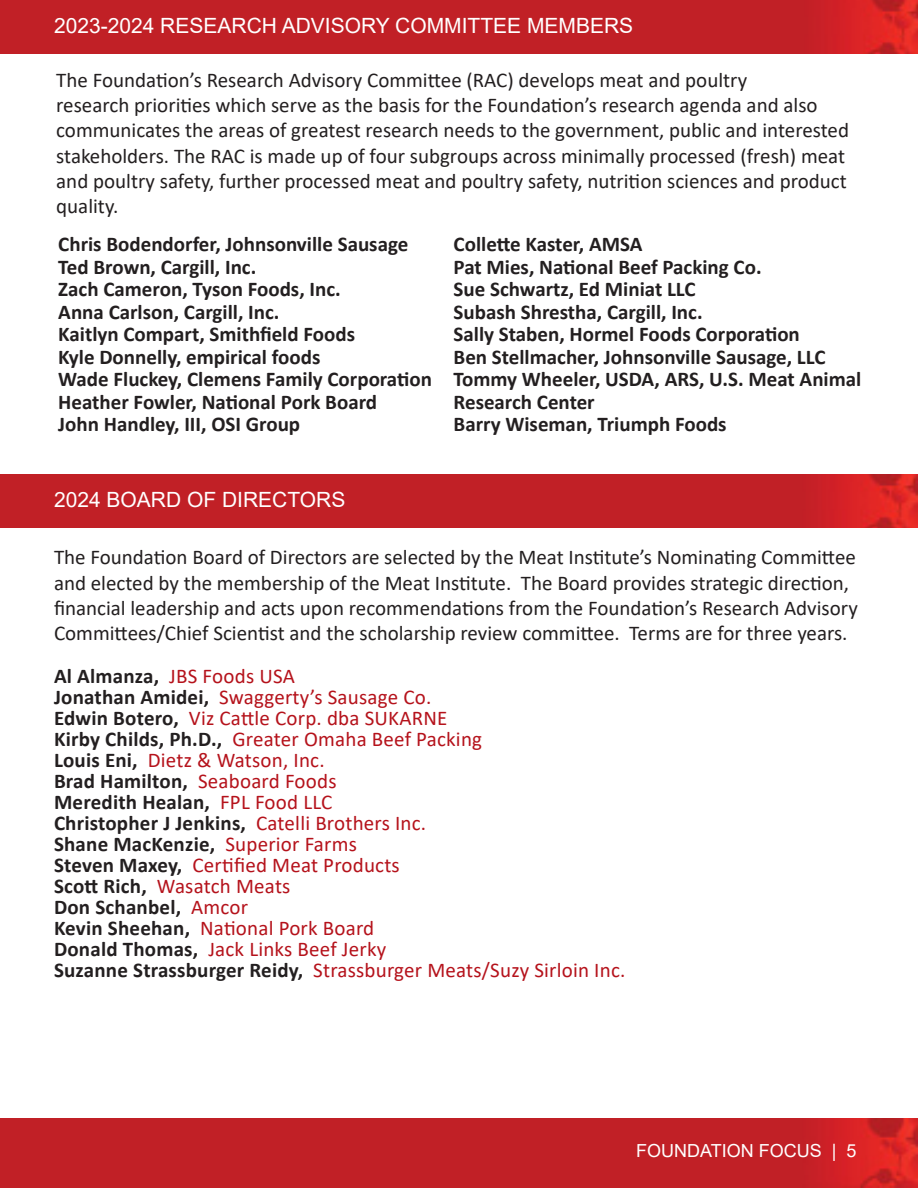
<style>
.page{position:relative;width:918px;height:1188px;background:#fff}
.page>*{position:absolute;margin:0;border:0;box-sizing:border-box;transform-origin:0 0}
.t1{font:21px/25.2px "Calibri";color:#231f20}
.t2{font:700 21px/22.5px "Calibri";color:#231f20}
.t3{font:21px "Calibri";letter-spacing:.01em;color:#b5121b}
.t4{font:21px "Arial";color:#fff}
.t5{font:18px "Arial";color:#fff}
.s1{font-weight:700;color:#231f20}
.s2{font-weight:400;color:#b5121b}
</style>
<div class="page">
<img style="left:0;top:1119px;width:918px;height:69px">
<img style="left:0;top:0;width:918px;height:54px">
<img style="left:0;top:475px;width:918px;height:53px">
<p class="t4" style="left:54px;top:11px;width:581px">2023-2024 RESEARCH ADVISORY COMMITTEE MEMBERS</p>
<p class="t1" style="left:56px;top:67px;width:794px">The Foundation’s Research Advisory Committee (RAC) develops meat and poultry<br>research priorities which serve as the basis for the Foundation’s research agenda and also communicates the areas of greatest research needs to the government, public and interested stakeholders. The RAC is made up of four subgroups across minimally processed (fresh) meat and poultry safety, further processed meat and poultry safety, nutrition sciences and product quality.</p>
<p class="t2" style="left:58px;top:233px;width:352px">Chris Bodendorfer, Johnsonville Sausage</p>
<p class="t2" style="left:58px;top:255px;width:200px">Ted Brown, Cargill, Inc.</p>
<p class="t2" style="left:58px;top:278px;width:284px">Zach Cameron, Tyson Foods, Inc.</p>
<p class="t2" style="left:58px;top:300px;width:223px">Anna Carlson, Cargill, Inc.</p>
<p class="t2" style="left:58px;top:323px;width:298px">Kaitlyn Compart, Smithfield Foods</p>
<p class="t2" style="left:58px;top:345px;width:264px">Kyle Donnelly, empirical foods</p>
<p class="t2" style="left:58px;top:368px;width:375px">Wade Fluckey, Clemens Family Corporation</p>
<p class="t2" style="left:58px;top:390px;width:320px">Heather Fowler, National Pork Board</p>
<p class="t2" style="left:58px;top:413px;width:243px">John Handley, III, OSI Group</p>
<p class="t2" style="left:454px;top:233px;width:190px">Collette Kaster, AMSA</p>
<p class="t2" style="left:454px;top:255px;width:310px">Pat Mies, National Beef Packing Co.</p>
<p class="t2" style="left:454px;top:278px;width:244px">Sue Schwartz, Ed Miniat LLC</p>
<p class="t2" style="left:454px;top:300px;width:251px">Subash Shrestha, Cargill, Inc.</p>
<p class="t2" style="left:454px;top:323px;width:348px">Sally Staben, Hormel Foods Corporation</p>
<p class="t2" style="left:454px;top:345px;width:373px">Ben Stellmacher, Johnsonville Sausage, LLC</p>
<p class="t2" style="left:454px;top:368px;width:409px">Tommy Wheeler, USDA, ARS, U.S. Meat Animal<br>Research Center</p>
<p class="t2" style="left:454px;top:413px;width:275px">Barry Wiseman, Triumph Foods</p>
<p class="t4" style="left:54px;top:485px;width:293px">2024 BOARD OF DIRECTORS</p>
<p class="t1" style="left:54px;top:544px;width:805px">The Foundation Board of Directors are selected by the Meat Institute’s Nominating Committee and elected by the membership of the Meat Institute. The Board provides strategic direction, financial leadership and acts upon recommendations from the Foundation’s Research Advisory Committees/Chief Scientist and the scholarship review committee. Terms are for three years.</p>
<p class="t3" style="left:54px;top:662px;width:242px"><span class="s1">Al Almanza,</span> JBS Foods USA</p>
<p class="t3" style="left:54px;top:683px;width:379px"><span class="s1">Jonathan Amidei,</span> Swaggerty’s Sausage Co.</p>
<p class="t3" style="left:54px;top:704px;width:395px"><span class="s1">Edwin Botero,</span> Viz Cattle Corp. dba SUKARNE</p>
<p class="t3" style="left:54px;top:725px;width:430px"><span class="s1">Kirby Childs, Ph.D.,</span> Greater Omaha Beef Packing</p>
<p class="t3" style="left:54px;top:746px;width:272px"><span class="s1">Louis Eni,</span> Dietz &amp; Watson, Inc.</p>
<p class="t2" style="left:54px;top:770px;width:284px">Brad Hamilton, <span class="s2">Seaboard Foods</span></p>
<p class="t2" style="left:54px;top:791px;width:280px">Meredith Healan, <span class="s2">FPL Food LLC</span></p>
<p class="t2" style="left:54px;top:812px;width:374px">Christopher J Jenkins, <span class="s2">Catelli Brothers Inc.</span></p>
<p class="t2" style="left:54px;top:833px;width:304px">Shane MacKenzie, <span class="s2">Superior Farms</span></p>
<p class="t3" style="left:54px;top:851px;width:347px"><span class="s1">Steven Maxey,</span> Certified Meat Products</p>
<p class="t3" style="left:54px;top:872px;width:238px"><span class="s1">Scott Rich,</span> Wasatch Meats</p>
<p class="t2" style="left:54px;top:896px;width:196px">Don Schanbel, <span class="s2">Amcor</span></p>
<p class="t3" style="left:54px;top:914px;width:322px"><span class="s1">Kevin Sheehan,</span> National Pork Board</p>
<p class="t3" style="left:54px;top:935px;width:334px"><span class="s1">Donald Thomas,</span> Jack Links Beef Jerky</p>
<p class="t3" style="left:54px;top:956px;width:573px"><span class="s1">Suzanne Strassburger Reidy,</span> Strassburger Meats/Suzy Sirloin Inc.</p>
<p class="t5" style="left:636px;top:1139px;width:222px">FOUNDATION FOCUS | 5</p>
</div>
